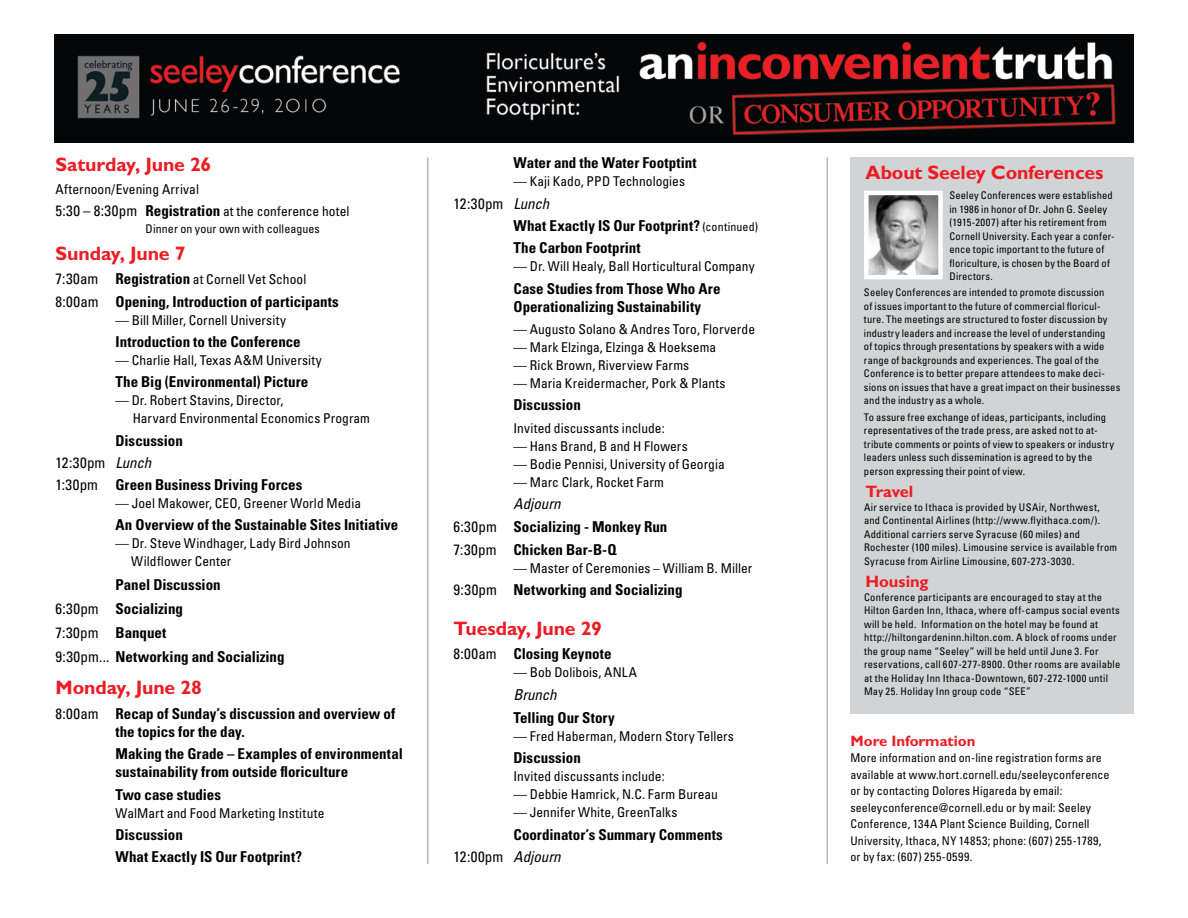
<style>
.page{position:relative;width:1188px;height:918px;background:#fff}
.page>*{position:absolute;margin:0;border:0;box-sizing:border-box;transform-origin:0 0}
.t1{font:700 19.5px "Gill Sans Std";letter-spacing:-.005em;color:#ed1c24}
.t2{font:700 16.5px "Gill Sans Std";letter-spacing:-.005em;color:#ed1c24}
.t3{font:700 condensed 15px/22.4px "Univers LT Std";color:#000}
.t4{font:700 15px "Gill Sans Std";color:#ed1c24}
.t5{font:italic condensed 15px "Univers LT Std";letter-spacing:-.01em;color:#000}
.t6{font:condensed 13.5px/18px "Univers LT Std";letter-spacing:.005em;color:#000}
.t7{font:condensed 12px/16.5px "Univers LT Std";letter-spacing:.01em;color:#000}
.t8{font:condensed 10.5px/13.5px "Univers LT Std";letter-spacing:.02em;color:#000}
.s1{font-size:15px}
.s2{font-weight:700;font-size:15px}
.s3{font-weight:400}
.s4{font-weight:400;font-style:italic}
.s5{font-weight:400;font-size:12px}
</style>
<div class="page">
<hr style="left:427px;top:158px;width:1px;height:706px;background:#939598">
<hr style="left:827px;top:158px;width:1px;height:706px;background:#939598">
<div style="left:850px;top:158px;width:284px;height:556px;background:#d1d3d4"></div>
<img style="left:869px;top:196px;width:69px;height:78px">
<div style="left:864px;top:191px;width:79px;height:88px;border:4px solid #fff"></div>
<img style="left:54px;top:35px;width:1080px;height:108px">
<h1 class="t1" style="left:56px;top:153px;width:157px">Saturday, June 26</h1>
<p class="t6" style="left:56px;top:178px;width:296px;line-height:22.4px">Afternoon/Evening Arrival<br><span class="s1">5:30 – 8:30pm</span> <span class="s2">Registration</span> at the conference hotel</p>
<p class="t7" style="left:146px;top:220px;width:176px">Dinner on your own with colleagues</p>
<h1 class="t1" style="left:56px;top:241px;width:131px">Sunday, June 7</h1>
<p class="t6" style="left:56px;top:270px;width:252px"><span class="s1">7:30am</span> <span class="s2">Registration</span> at Cornell Vet School</p>
<h3 class="t3" style="left:56px;top:290px;width:285px"><span class="s3">8:00am</span> Opening, Introduction of participants</h3>
<p class="t6" style="left:115px;top:311px;width:172px">— Bill Miller, Cornell University</p>
<h3 class="t3" style="left:116px;top:330px;width:187px">Introduction to the Conference</h3>
<p class="t6" style="left:115px;top:351px;width:208px">— Charlie Hall, Texas A&amp;M University</p>
<h3 class="t3" style="left:116px;top:371px;width:194px">The Big (Environmental) Picture</h3>
<p class="t6" style="left:133px;top:391px;width:239px;text-indent:-17px">— Dr. Robert Stavins, Director,<br>Harvard Environmental Economics Program</p>
<h3 class="t3" style="left:56px;top:429px;width:249px;text-indent:60px">Discussion<br><span class="s3">12:30pm</span> <span class="s4">Lunch<br></span><span class="s3">1:30pm</span> Green Business Driving Forces</h3>
<p class="t6" style="left:116px;top:494px;width:247px">— Joel Makower, CEO, Greener World Media</p>
<h3 class="t3" style="left:116px;top:514px;width:284px">An Overview of the Sustainable Sites Initiative</h3>
<p class="t6" style="left:131px;top:535px;width:221px;text-indent:-16px">— Dr. Steve Windhager, Lady Bird Johnson<br>Wildflower Center</p>
<h3 class="t3" style="left:55px;top:573px;width:231px;line-height:23.9px;text-indent:60px">Panel Discussion<br><span class="s3">6:30pm</span> Socializing<br><span class="s3">7:30pm</span> Banquet<br><span class="s3">9:30pm...</span> Networking and Socializing</h3>
<h1 class="t1" style="left:56px;top:676px;width:148px">Monday, June 28</h1>
<h3 class="t3" style="left:116px;top:705px;width:281px;line-height:18px;text-indent:-60px"><span class="s3">8:00am</span> Recap of Sunday’s discussion and overview of the topics for the day.</h3>
<h3 class="t3" style="left:116px;top:745px;width:289px;line-height:18px">Making the Grade – Examples of environmental sustainability from outside floriculture</h3>
<h3 class="t3" style="left:115px;top:783px;width:107px">Two case studies</h3>
<p class="t6" style="left:116px;top:804px;width:210px">WalMart and Food Marketing Institute</p>
<h3 class="t3" style="left:116px;top:824px;width:188px">Discussion<br>What Exactly IS Our Footprint?</h3>
<h3 class="t3" style="left:514px;top:152px;width:185px">Water and the Water Footptint</h3>
<p class="t6" style="left:514px;top:172px;width:173px">— Kaji Kado, PPD Technologies</p>
<h3 class="t3" style="left:514px;top:192px;width:246px;text-indent:-60px"><span class="s3">12:30pm</span> <span class="s4">Lunch<br></span>What Exactly IS Our Footprint? <span class="s5">(continued)<br></span>The Carbon Footprint</h3>
<p class="t6" style="left:514px;top:257px;width:243px">— Dr. Will Healy, Ball Horticultural Company</p>
<h3 class="t3" style="left:514px;top:279px;width:209px;line-height:18px">Case Studies from Those Who Are<br>Operationalizing Sustainability</h3>
<p class="t6" style="left:514px;top:320px;width:243px">— Augusto Solano &amp; Andres Toro, Florverde</p>
<p class="t6" style="left:514px;top:338px;width:204px">— Mark Elzinga, Elzinga &amp; Hoeksema</p>
<p class="t6" style="left:514px;top:356px;width:177px">— Rick Brown, Riverview Farms</p>
<p class="t6" style="left:514px;top:374px;width:214px">— Maria Kreidermacher, Pork &amp; Plants</p>
<h3 class="t3" style="left:514px;top:394px;width:69px">Discussion</h3>
<p class="t6" style="left:514px;top:419px;width:153px">Invited discussants include:</p>
<p class="t6" style="left:514px;top:437px;width:176px">— Hans Brand, B and H Flowers</p>
<p class="t6" style="left:514px;top:455px;width:213px">— Bodie Pennisi, University of Georgia</p>
<p class="t6" style="left:514px;top:473px;width:152px">— Marc Clark, Rocket Farm</p>
<h3 class="t3" style="left:454px;top:492px;width:215px;line-height:22.8px;text-indent:60px"><span class="s4">Adjourn<br></span><span class="s3">6:30pm</span> Socializing - Monkey Run<br><span class="s3">7:30pm</span> Chicken Bar-B-Q</h3>
<p class="t6" style="left:514px;top:559px;width:240px">— Master of Ceremonies – William B. Miller</p>
<h3 class="t3" style="left:454px;top:578px;width:231px"><span class="s3">9:30pm</span> Networking and Socializing</h3>
<h1 class="t1" style="left:454px;top:616px;width:150px">Tuesday, June 29</h1>
<h3 class="t3" style="left:454px;top:643px;width:160px"><span class="s3">8:00am</span> Closing Keynote</h3>
<p class="t6" style="left:514px;top:663px;width:125px">— Bob Dolibois, ANLA</p>
<h3 class="t5" style="left:514px;top:685px;width:45px">Brunch</h3>
<h3 class="t3" style="left:514px;top:706px;width:103px">Telling Our Story</h3>
<p class="t6" style="left:514px;top:727px;width:222px">— Fred Haberman, Modern Story Tellers</p>
<h3 class="t3" style="left:514px;top:747px;width:69px">Discussion</h3>
<p class="t6" style="left:514px;top:767px;width:153px">Invited discussants include:</p>
<p class="t6" style="left:514px;top:785px;width:206px">— Debbie Hamrick, N.C. Farm Bureau</p>
<p class="t6" style="left:514px;top:803px;width:165px">— Jennifer White, GreenTalks</p>
<h3 class="t3" style="left:454px;top:823px;width:271px;text-indent:60px">Coordinator’s Summary Comments<br><span class="s3">12:00pm</span> <span class="s4">Adjourn</span></h3>
<h1 class="t1" style="left:866px;top:161px;width:240px">About Seeley Conferences</h1>
<p class="t8" style="left:950px;top:189px;width:167px">Seeley Conferences were established in 1986 in honor of Dr. John G. Seeley (1915-2007) after his retirement from Cornell University. Each year a confer&shy;ence topic important to the future of floriculture, is chosen by the Board of Directors.</p>
<p class="t8" style="left:864px;top:286px;width:258px">Seeley Conferences are intended to promote discussion<br>of issues important to the future of commercial floricul&shy;ture. The meetings are structured to foster discussion by industry leaders and increase the level of understanding<br>of topics through presentations by speakers with a wide range of backgrounds and experiences. The goal of the Conference is to better prepare attendees to make deci&shy;sions on issues that have a great impact on their businesses and the industry as a whole.</p>
<p class="t8" style="left:864px;top:410px;width:252px">To assure free exchange of ideas, participants, including representatives of the trade press, are asked not to at&shy;tribute comments or points of view to speakers or industry leaders unless such dissemination is agreed to by the person expressing their point of view.</p>
<h2 class="t2" style="left:866px;top:482px;width:49px">Travel</h2>
<p class="t8" style="left:864px;top:500px;width:255px">Air service to Ithaca is provided by USAir, Northwest, and Continental Airlines (http://www.flyithaca.com/).<br>Additional carriers serve Syracuse (60 miles) and Rochester (100 miles). Limousine service is available from Syracuse from Airline Limousine, 607-273-3030.</p>
<h2 class="t2" style="left:866px;top:572px;width:64px">Housing</h2>
<p class="t8" style="left:864px;top:590px;width:258px">Conference participants are encouraged to stay at the Hilton Garden Inn, Ithaca, where off-campus social events will be held. Information on the hotel may be found at http://hiltongardeninn.hilton.com. A block of rooms under the group name “Seeley” will be held until June 3. For reservations, call 607-277-8900. Other rooms are available at the Holiday Inn Ithaca-Downtown, 607-272-1000 until May 25. Holiday Inn group code “SEE”</p>
<h3 class="t4" style="left:850px;top:732px;width:126px">More Information</h3>
<p class="t7" style="left:850px;top:749px;width:260px">More information and on-line registration forms are available at www.hort.cornell.edu/seeleyconference or by contacting Dolores Higareda by email: seeleyconference@cornell.edu or by mail: Seeley Conference, 134A Plant Science Building, Cornell University, Ithaca, NY 14853; phone: (607) 255-1789, or by fax: (607) 255-0599.</p>
</div>
